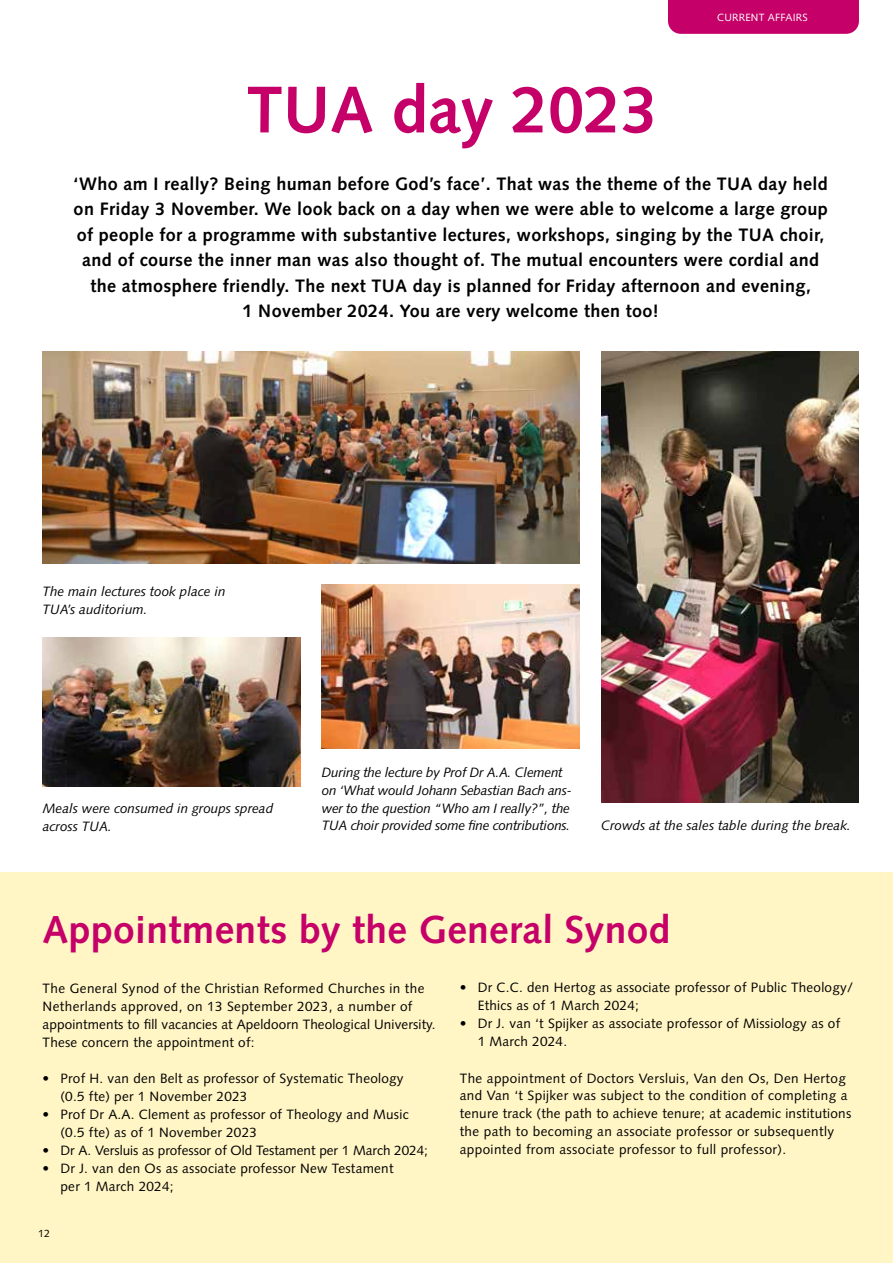
<style>
.page{position:relative;width:893px;height:1263px;background:#fff}
.page>*{position:absolute;margin:0;border:0;box-sizing:border-box;transform-origin:0 0}
.t1{font:700 66px "Syntax LT Std";color:#c50068}
.t2{font:700 39px "Syntax LT Std";letter-spacing:.01em;color:#c50068}
.t3{font:700 18px/25.5px "Syntax LT Std";letter-spacing:.02em;color:#000;text-align:center}
.t4{font:13.5px/18px "Syntax LT Std";letter-spacing:.02em;color:#000}
.t5{font:italic 13.5px/18px "Syntax LT Std";letter-spacing:-.02em;color:#000}
.t6{font:italic 13.5px/18px "Syntax LT Std";color:#000}
.t7{font:13.5px "Syntax LT Std";color:#000}
.t8{font:10.5px "Syntax LT Std";letter-spacing:.02em;color:#fff}
.t9{font:10.5px "Syntax LT Std";color:#000}
</style>
<div class="page">
<div style="left:0;top:872px;width:893px;height:391px;background:#fff5c5"></div>
<div style="left:668px;top:0;width:191px;height:34px;background:#c50068"></div>
<img style="left:43px;top:352px;width:537px;height:212px">
<img style="left:43px;top:638px;width:258px;height:149px">
<img style="left:322px;top:585px;width:258px;height:164px">
<img style="left:601px;top:351px;width:258px;height:452px">
<h1 class="t1" style="left:247px;top:72px;width:412px">TUA day 2023</h1>
<p class="t8" style="left:717px;top:11px;width:92px">CURRENT AFFAIRS</p>
<p class="t3" style="left:74px;top:171px;width:756px">‘Who am I really? Being human before God’s face’. That was the theme of the TUA day held on Friday 3 November. We look back on a day when we were able to welcome a large group of people for a programme with substantive lectures, workshops, singing by the TUA choir, and of course the inner man was also thought of. The mutual encounters were cordial and the atmosphere friendly. The next TUA day is planned for Friday afternoon and evening,<br>1 November 2024. You are very welcome then too!</p>
<p class="t6" style="left:43px;top:583px;width:185px">The main lectures took place in<br>TUA’s auditorium.</p>
<p class="t6" style="left:43px;top:799px;width:232px">Meals were consumed in groups spread across TUA.</p>
<p class="t5" style="left:322px;top:763px;width:252px">During the lecture by Prof Dr A.A. Clement on ‘What would Johann Sebastian Bach ans&shy;wer to the question “Who am I really?”, the TUA choir provided some fine contributions.</p>
<p class="t6" style="left:601px;top:817px;width:251px">Crowds at the sales table during the break.</p>
<h2 class="t2" style="left:43px;top:907px;width:629px">Appointments by the General Synod</h2>
<p class="t4" style="left:43px;top:979px;width:395px">The General Synod of the Christian Reformed Churches in the Netherlands approved, on 13 September 2023, a number of appointments to fill vacancies at Apeldoorn Theological University.<br>These concern the appointment of:</p>
<p class="t4" style="left:61px;top:1069px;width:345px;text-indent:-18px">• Prof H. van den Belt as professor of Systematic Theology (0.5 fte) per 1 November 2023</p>
<p class="t4" style="left:61px;top:1105px;width:350px;text-indent:-18px">• Prof Dr A.A. Clement as professor of Theology and Music (0.5 fte) as of 1 November 2023</p>
<p class="t7" style="left:43px;top:1142px;width:387px">• Dr A. Versluis as professor of Old Testament per 1 March 2024;</p>
<p class="t4" style="left:61px;top:1159px;width:334px;text-indent:-18px">• Dr J. van den Os as associate professor New Testament per 1 March 2024;</p>
<p class="t9" style="left:38px;top:1227px;width:13px">12</p>
<p class="t4" style="left:478px;top:979px;width:377px;text-indent:-18px">• Dr C.C. den Hertog as associate professor of Public Theology/<br>Ethics as of 1 March 2024;</p>
<p class="t4" style="left:478px;top:1015px;width:364px;text-indent:-18px">• Dr J. van ‘t Spijker as associate professor of Missiology as of<br>1 March 2024.</p>
<p class="t4" style="left:460px;top:1069px;width:393px">The appointment of Doctors Versluis, Van den Os, Den Hertog and Van ‘t Spijker was subject to the condition of completing a tenure track (the path to achieve tenure; at academic institutions the path to becoming an associate professor or subsequently appointed from associate professor to full professor).</p>
</div>
